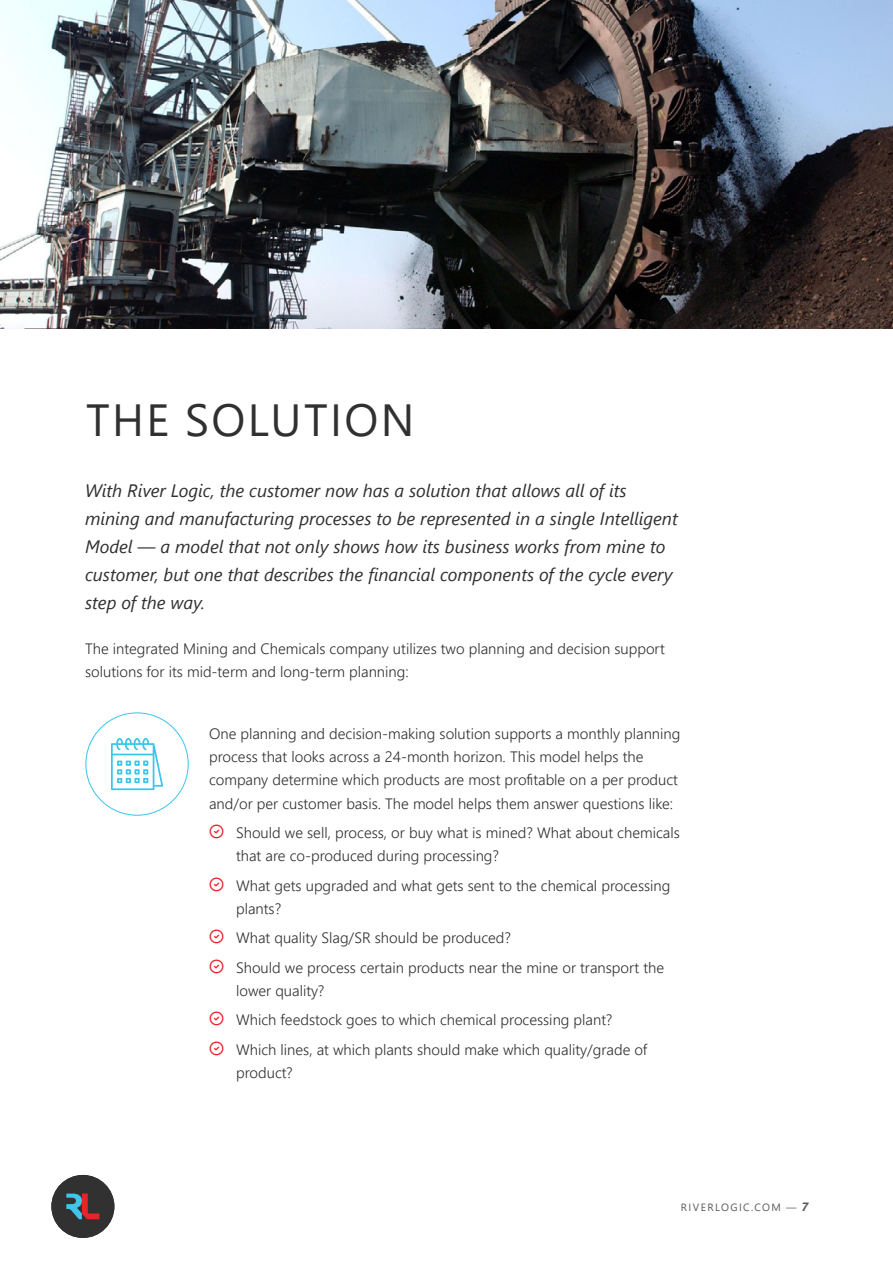
<style>
.page{position:relative;width:893px;height:1263px;background:#fff}
.page>*{position:absolute;margin:0;border:0;box-sizing:border-box;transform-origin:0 0}
.t1{font:45px "Segoe UI";letter-spacing:.055em;color:#303030}
.t2{font:italic 18px/28px "Segoe UI";color:#303030}
.t3{font:300 15px/23.4px "Segoe UI";color:#303030}
.t4{font:10.5px "Segoe UI";letter-spacing:.135em;color:#58595b}
.s1{font-weight:700;font-style:italic;font-size:12px}
</style>
<div class="page">
<img style="left:0;top:0;width:893px;height:328px">
<div style="left:51px;top:1175px;width:63px;height:63px;background:#313131;border-radius:50%"></div>
<svg style="left:66px;top:1193px;width:33px;height:26px"></svg>
<svg style="left:111px;top:738px;width:52px;height:52px"></svg>
<h1 class="t1" style="left:86px;top:384px;width:330px">THE SOLUTION</h1>
<p class="t2" style="left:85px;top:475px;width:594px">With River Logic, the customer now has a solution that allows all of its mining and manufacturing processes to be represented in a single Intelligent Model — a model that not only shows how its business works from mine to customer, but one that describes the financial components of the cycle every step of the way.</p>
<p class="t3" style="left:85px;top:636px;width:581px">The integrated Mining and Chemicals company utilizes two planning and decision support solutions for its mid-term and long-term planning:</p>
<p class="t3" style="left:209px;top:721px;width:473px">One planning and decision-making solution supports a monthly planning process that looks across a 24-month horizon. This model helps the company determine which products are most profitable on a per product and/or per customer basis. The model helps them answer questions like:</p>
<p class="t3" style="left:236px;top:820px;width:445px">Should we sell, process, or buy what is mined? What about chemicals that are co-produced during processing?</p>
<p class="t3" style="left:236px;top:873px;width:436px">What gets upgraded and what gets sent to the chemical processing plants?</p>
<p class="t3" style="left:236px;top:923px;width:430px;line-height:29.4px">What quality Slag/SR should be produced?<br>Should we process certain products near the mine or transport the</p>
<p class="t3" style="left:236px;top:975px;width:413px;line-height:29.4px">lower quality?<br>Which feedstock goes to which chemical processing plant?<br>Which lines, at which plants should make which quality/grade of</p>
<p class="t3" style="left:236px;top:1060px;width:58px">product?</p>
<p class="t4" style="left:681px;top:1198px;width:129px">RIVERLOGIC.COM — <span class="s1">7</span></p>
</div>
